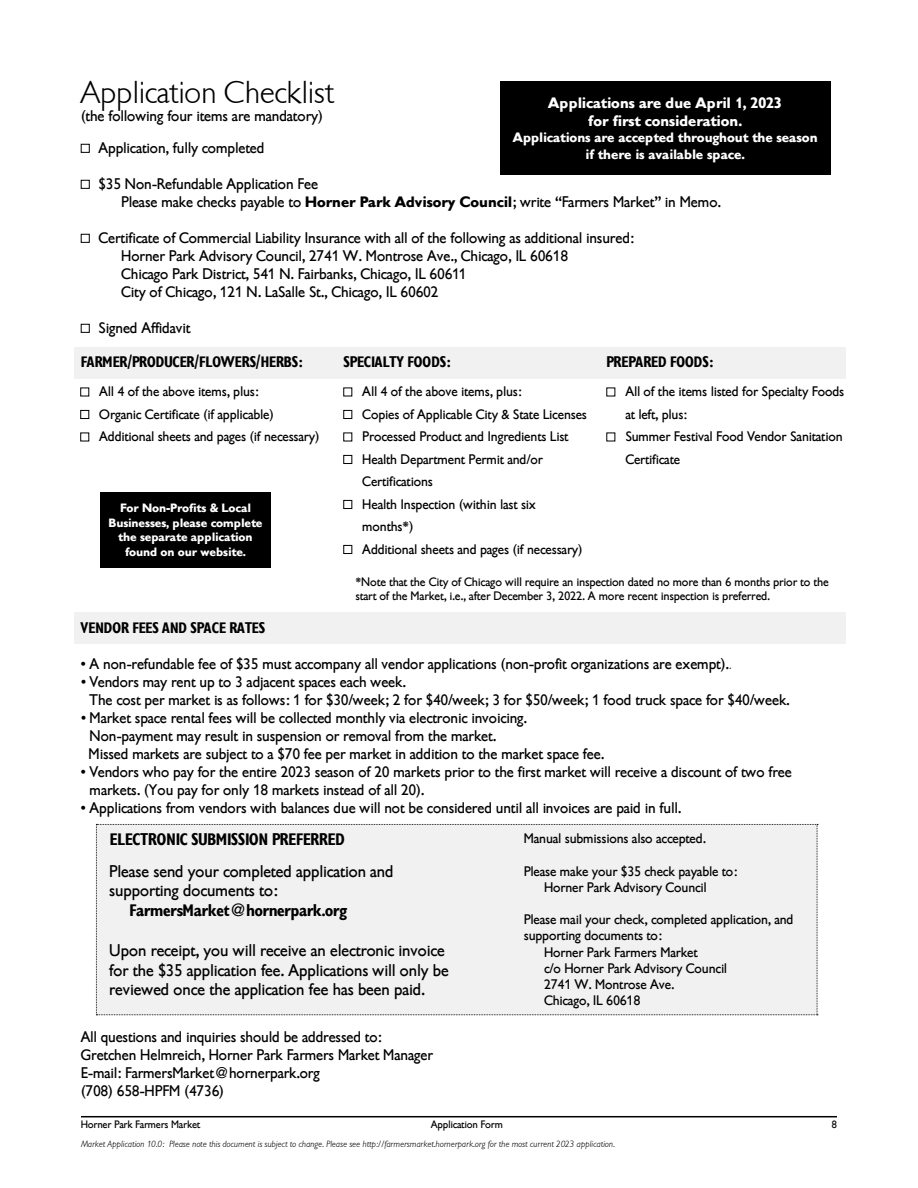
<style>
.page{position:relative;width:918px;height:1188px;background:#fff}
.page>*{position:absolute;margin:0;border:0;box-sizing:border-box;transform-origin:0 0}
.t1{font:300 31.5px "Gibson";color:#000}
.t2{font:16.5px/19.8px "Gibson";color:#000}
.t3{font:700 16.5px "Gibson Cond";color:#000}
.t4{font:15px/18px "Gibson";color:#000}
.t5{font:700 15px "Gibson Cond";color:#000}
.t6{font:700 15px/18px "Gibson";color:#fff;text-align:center}
.t7{font:13.5px/22.5px "Gibson";color:#000}
.t8{font:700 13.5px/16.2px "Gibson";color:#fff;text-align:center}
.t9{font:12px/14.4px "Gibson";color:#000}
.t10{font:700 12px/14.4px "Gibson";color:#fff;text-align:center}
.t11{font:10.5px "Gibson";color:#000}
.t12{font:italic 300 9px "Gibson";color:#000}
.s1{font-weight:700}
.s2{font-weight:300;font-style:italic;font-size:12px}
</style>
<div class="page">
<hr style="left:81px;top:1116px;width:756px;height:1px;background:#000">
<div style="left:75px;top:348px;width:771px;height:31px;background:#f1f1f2"></div>
<div style="left:75px;top:612px;width:771px;height:32px;background:#f1f1f2"></div>
<div style="left:81px;top:144px;width:8px;height:9px;border:1px solid #000"></div>
<div style="left:81px;top:180px;width:8px;height:9px;border:1px solid #000"></div>
<div style="left:81px;top:234px;width:8px;height:9px;border:1px solid #000"></div>
<div style="left:81px;top:324px;width:8px;height:9px;border:1px solid #000"></div>
<div style="left:96px;top:824px;width:722px;height:191px;background:#f1f1f2"></div>
<div style="left:81px;top:410px;width:8px;height:9px;border:1px solid #000"></div>
<div style="left:344px;top:410px;width:8px;height:9px;border:1px solid #000"></div>
<div style="left:344px;top:455px;width:8px;height:9px;border:1px solid #000"></div>
<div style="left:344px;top:500px;width:8px;height:9px;border:1px solid #000"></div>
<div style="left:344px;top:545px;width:8px;height:9px;border:1px solid #000"></div>
<div style="left:500px;top:81px;width:331px;height:94px;background:#000"></div>
<div style="left:100px;top:492px;width:171px;height:76px;background:#000"></div>
<h1 class="t1" style="left:81px;top:75px;width:255px">Application Checklist</h1>
<p class="t4" style="left:99px;top:100px;width:226px;line-height:31.5px;text-indent:-18px">(the following four items are mandatory)<br>Application, fully completed</p>
<p class="t4" style="left:121px;top:175px;width:601px;text-indent:-23px">$35 Non-Refundable Application Fee<br>Please make checks payable to <span class="s1">Horner Park Advisory Council</span>; write “Farmers Market” in Memo.</p>
<p class="t4" style="left:121px;top:229px;width:514px;text-indent:-23px">Certificate of Commercial Liability Insurance with all of the following as additional insured:<br>Horner Park Advisory Council, 2741 W. Montrose Ave., Chicago, IL 60618<br>Chicago Park District, 541 N. Fairbanks, Chicago, IL 60611<br>City of Chicago, 121 N. LaSalle St., Chicago, IL 60602</p>
<p class="t4" style="left:99px;top:319px;width:93px">Signed Affidavit</p>
<p class="t6" style="left:548px;top:94px;width:235px">Applications are due April 1, 2023 for first consideration.</p>
<p class="t8" style="left:513px;top:130px;width:306px">Applications are accepted throughout the season if there is available space.</p>
<p class="t5" style="left:81px;top:353px;width:9px">FARMER</p>
<p class="t5" style="left:128px;top:353px;width:176px">/PRODUCER/FLOWERS/HERBS :</p>
<p class="t5" style="left:344px;top:353px;width:108px">SPECIALTY FOODS:</p>
<p class="t5" style="left:607px;top:353px;width:108px">PREPARED FOODS:</p>
<p class="t7" style="left:100px;top:380px;width:222px">All 4 of the above items, plus:<br>Organic Certificate (if applicable)<br>Additional sheets and pages (if necessary)</p>
<p class="t7" style="left:363px;top:380px;width:226px">All 4 of the above items, plus:<br>Copies of Applicable City &amp; State Licenses<br>Processed Product and Ingredients List<br>Health Department Permit and/or<br>Certifications<br>Health Inspection (within last six months*)<br>Additional sheets and pages (if necessary)</p>
<p class="t7" style="left:626px;top:380px;width:220px">All of the items listed for Specialty Foods at left, plus:<br>Summer Festival Food Vendor Sanitation<br>Certificate</p>
<p class="t10" style="left:109px;top:501px;width:155px">For Non-Profits &amp; Local<br>Businesses, please complete the separate application found on our website.</p>
<p class="t9" style="left:356px;top:574px;width:475px">*Note that the City of Chicago will require an inspection dated no more than 6 months prior to the start of the Market, i.e., after December 3, 2022. A more recent inspection is preferred.</p>
<p class="t5" style="left:81px;top:618px;width:185px">VENDOR FEES AND SPACE RATES</p>
<p class="t4" style="left:81px;top:655px;width:652px">• A non-refundable fee of $35 must accompany all vendor applications (non-profit organizations are exempt).<span class="s2">.</span></p>
<p class="t4" style="left:90px;top:673px;width:702px;text-indent:-9px">• Vendors may rent up to 3 adjacent spaces each week.<br>The cost per market is as follows: 1 for $30/week; 2 for $40/week; 3 for $50/week; 1 food truck space for $40/week.</p>
<p class="t4" style="left:89px;top:709px;width:517px;text-indent:-8px">• Market space rental fees will be collected monthly via electronic invoicing.<br>Non-payment may result in suspension or removal from the market.<br>Missed markets are subject to a $70 fee per market in addition to the market space fee.</p>
<p class="t4" style="left:90px;top:763px;width:704px;text-indent:-9px">• Vendors who pay for the entire 2023 season of 20 markets prior to the first market will receive a discount of two free markets. (You pay for only 18 markets instead of all 20).</p>
<p class="t4" style="left:81px;top:799px;width:602px">• Applications from vendors with balances due will not be considered until all invoices are paid in full.</p>
<p class="t3" style="left:110px;top:830px;width:172px">ELECTRON IC SUBMISSION PREFERRED</p>
<p class="t2" style="left:110px;top:861px;width:286px">Please send your completed application and supporting documents to:</p>
<p class="t3" style="left:130px;top:901px;width:219px">FARMERSMARKET@HORNERPARK.ORG</p>
<p class="t2" style="left:110px;top:940px;width:341px">Upon receipt, you will receive an electronic invoice for the $35 application fee. Applications will only be reviewed once the application fee has been paid.</p>
<p class="t4" style="left:81px;top:1028px;width:354px">All questions and inquiries should be addressed to:<br>Gretchen Helmreich, Horner Park Farmers Market Manager E-mail: FarmersMarket@hornerpark.org<br>(708) 658-HPFM (4736)</p>
<p class="t7" style="left:524px;top:827px;width:183px">Manual submissions also accepted.</p>
<p class="t7" style="left:544px;top:863px;width:194px;line-height:16.2px;text-indent:-20px">Please make your $35 check payable to:<br>Horner Park Advisory Council</p>
<p class="t7" style="left:524px;top:908px;width:271px">Please mail your check, completed application, and</p>
<p class="t7" style="left:524px;top:925px;width:139px">supporting documents to:</p>
<p class="t7" style="left:544px;top:941px;width:155px">Horner Park Farmers Market</p>
<p class="t7" style="left:544px;top:957px;width:184px">c/o Horner Park Advisory Council</p>
<p class="t7" style="left:544px;top:973px;width:132px">2741 W. Montrose Ave.</p>
<p class="t7" style="left:544px;top:989px;width:98px">Chicago, IL 60618</p>
<p class="t11" style="left:81px;top:1118px;width:121px">Horner Park Farmers Market</p>
<p class="t11" style="left:431px;top:1118px;width:73px">Application Form</p>
<p class="t11" style="left:832px;top:1118px;width:7px">8</p>
<p class="t12" style="left:81px;top:1139px;width:535px">Market Application 10.0: Please note this document is subject to change. Please see http://farmersmarket.hornerpark.org for the most current 2023 application.</p>
</div>
